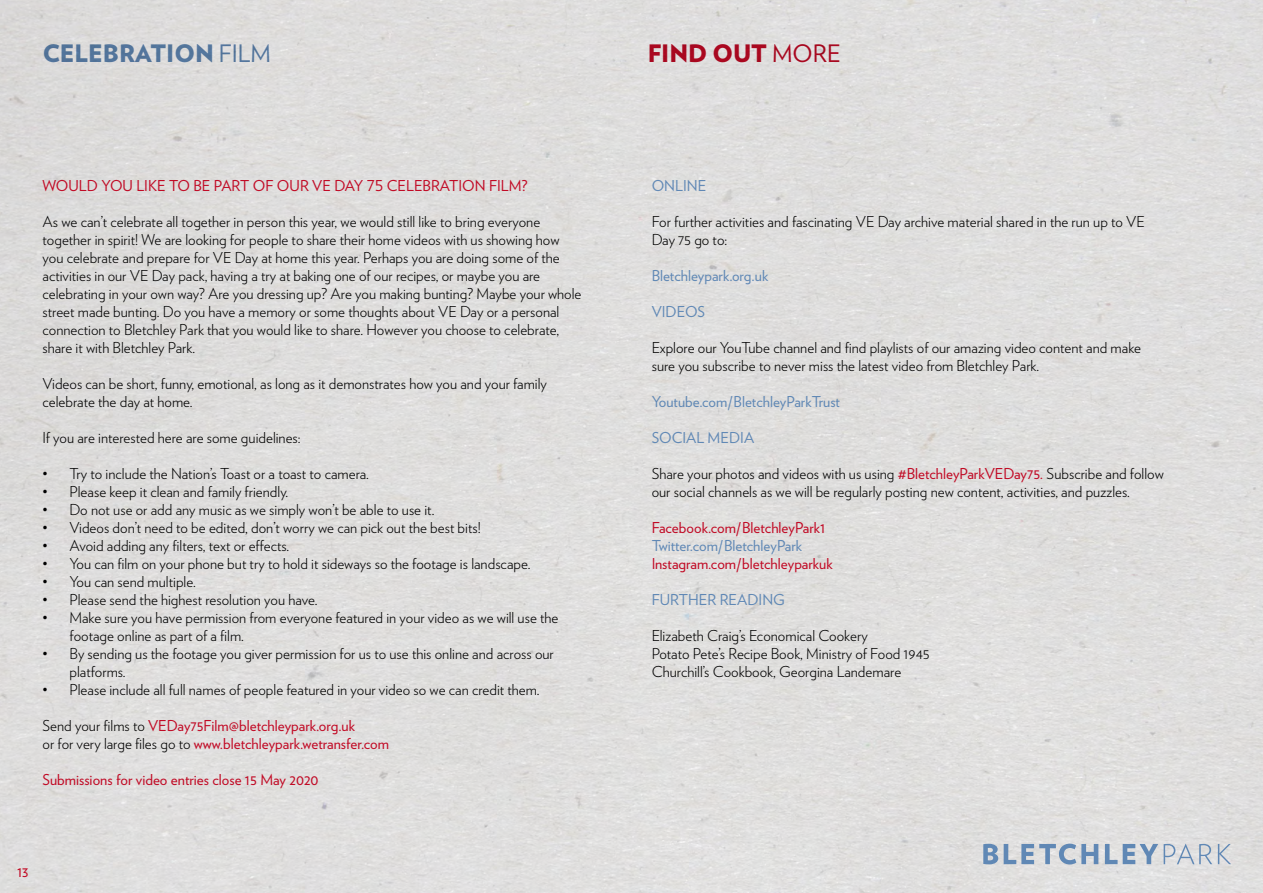
<style>
.page{position:relative;width:1263px;height:893px;background:#fff}
.page>*{position:absolute;margin:0;border:0;box-sizing:border-box;transform-origin:0 0}
.t1{font:900 24px "Verlag";color:#6088b5}
.t2{font:900 24px "Verlag";color:#c10a25}
.t3{font:300 15px/18px "Verlag";color:#000}
.t4{font:15px/18px "Verlag";color:#c10a25}
.t5{font:15px "Verlag";color:#6088b5}
.s1{font-weight:400}
.s2{font-weight:300;color:#000}
.s3{font-weight:400;color:#c10a25}
</style>
<div class="page">
<svg style="left:983px;top:844px;width:15px;height:20px"></svg>
<svg style="left:1218px;top:844px;width:13px;height:20px"></svg>
<svg style="left:1004px;top:844px;width:94px;height:20px"></svg>
<svg style="left:1123px;top:844px;width:89px;height:20px"></svg>
<svg style="left:1105px;top:844px;width:12px;height:20px"></svg>
<h1 class="t1" style="left:43px;top:33px;width:230px">CELEBRATION <span class="s1">FILM</span></h1>
<h1 class="t2" style="left:647px;top:33px;width:195px">FIND OUT <span class="s1">MORE</span></h1>
<p class="t4" style="left:43px;top:175px;width:486px">WOULD YOU LIKE TO BE PART OF OUR VE DAY 75 CELEBRATION FILM?</p>
<p class="t3" style="left:43px;top:211px;width:540px">As we can’t celebrate all together in person this year, we would still like to bring everyone together in spirit! We are looking for people to share their home videos with us showing how you celebrate and prepare for VE Day at home this year. Perhaps you are doing some of the activities in our VE Day pack, having a try at baking one of our recipes, or maybe you are celebrating in your own way? Are you dressing up? Are you making bunting? Maybe your whole street made bunting. Do you have a memory or some thoughts about VE Day or a personal connection to Bletchley Park that you would like to share. However you choose to celebrate, share it with Bletchley Park.</p>
<p class="t3" style="left:43px;top:373px;width:506px">Videos can be short, funny, emotional, as long as it demonstrates how you and your family celebrate the day at home.</p>
<p class="t3" style="left:43px;top:427px;width:260px">If you are interested here are some guidelines:</p>
<p class="t3" style="left:43px;top:463px;width:328px">• Try to include the Nation’s Toast or a toast to camera.</p>
<p class="t3" style="left:43px;top:481px;width:247px">• Please keep it clean and family friendly.</p>
<p class="t3" style="left:43px;top:499px;width:393px">• Do not use or add any music as we simply won’t be able to use it.</p>
<p class="t3" style="left:43px;top:517px;width:440px">• Videos don’t need to be edited, don’t worry we can pick out the best bits!</p>
<p class="t3" style="left:43px;top:535px;width:248px">• Avoid adding any filters, text or effects.</p>
<p class="t3" style="left:43px;top:553px;width:489px">• You can film on your phone but try to hold it sideways so the footage is landscape.</p>
<p class="t3" style="left:43px;top:571px;width:155px">• You can send multiple.</p>
<p class="t3" style="left:43px;top:589px;width:277px">• Please send the highest resolution you have.</p>
<p class="t3" style="left:70px;top:607px;width:490px;text-indent:-27px">• Make sure you have permission from everyone featured in your video as we will use the footage online as part of a film.</p>
<p class="t3" style="left:70px;top:643px;width:486px;text-indent:-27px">• By sending us the footage you giver permission for us to use this online and across our platforms.</p>
<p class="t3" style="left:43px;top:679px;width:499px">• Please include all full names of people featured in your video so we can credit them.</p>
<p class="t4" style="left:43px;top:715px;width:348px"><span class="s2">Send your films to</span> VEDay75Film@bletchleypark.org.uk<br><span class="s2">or for very large files go to</span> www.bletchleypark.wetransfer.com</p>
<p class="t4" style="left:43px;top:769px;width:277px">Submissions for video entries close 15 May 2020</p>
<p class="t4" style="left:17px;top:861px;width:13px">13</p>
<p class="t5" style="left:652px;top:174px;width:56px">ONLINE</p>
<p class="t3" style="left:652px;top:211px;width:495px">For further activities and fascinating VE Day archive material shared in the run up to VE<br>Day 75 go to:</p>
<p class="t5" style="left:652px;top:264px;width:118px">Bletchleypark.org.uk</p>
<p class="t5" style="left:652px;top:300px;width:55px">VIDEOS</p>
<p class="t3" style="left:652px;top:337px;width:491px">Explore our YouTube channel and find playlists of our amazing video content and make sure you subscribe to never miss the latest video from Bletchley Park.</p>
<p class="t5" style="left:652px;top:390px;width:190px">Youtube.com/BletchleyParkTrust</p>
<p class="t5" style="left:652px;top:426px;width:104px">SOCIAL MEDIA</p>
<p class="t3" style="left:652px;top:463px;width:514px">Share your photos and videos with us using <span class="s3">#BletchleyParkVEDay75.</span> Subscribe and follow our social channels as we will be regularly posting new content, activities, and puzzles.</p>
<p class="t4" style="left:652px;top:517px;width:175px">Facebook.com/BletchleyPark1</p>
<p class="t5" style="left:652px;top:534px;width:152px">Twitter.com/BletchleyPark</p>
<p class="t4" style="left:652px;top:553px;width:183px">Instagram.com/bletchleyparkuk</p>
<p class="t5" style="left:652px;top:588px;width:135px">FURTHER READING</p>
<p class="t3" style="left:652px;top:625px;width:279px">Elizabeth Craig’s Economical Cookery<br>Potato Pete’s Recipe Book, Ministry of Food 1945<br>Churchill’s Cookbook, Georgina Landemare</p>
</div>
